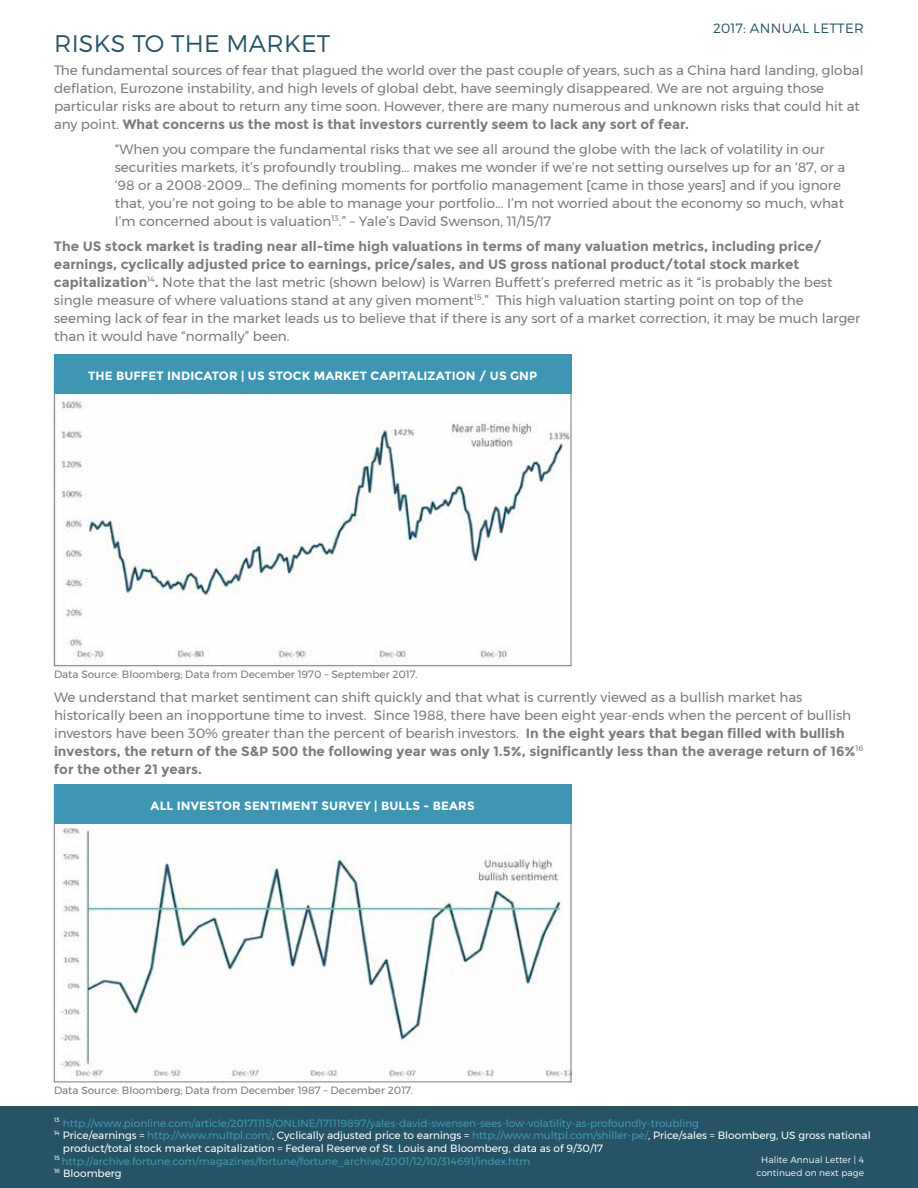
<style>
.page{position:relative;width:918px;height:1188px;background:#fff}
.page>*{position:absolute;margin:0;border:0;box-sizing:border-box;transform-origin:0 0}
.t1{font:300 24px "Montserrat";letter-spacing:.01em;color:#265365}
.t2{font:13.5px/18px "Montserrat";color:#797b7d}
.t3{font:300 13.5px "Montserrat";letter-spacing:.02em;color:#265365}
.t4{font:700 12px "Montserrat";letter-spacing:.01em;color:#fff}
.t5{font:10.5px "Montserrat";color:#fff}
.t6{font:10.5px "Montserrat";color:#3f96b4}
.t7{font:10.5px "Montserrat";color:#797b7d}
.t8{font:300 9px "Montserrat";letter-spacing:.01em;color:#fff}
.s1{font-weight:700}
.s2{color:#3f96b4}
</style>
<div class="page">
<div style="left:0;top:1117px;width:918px;height:71px;background:#265365"></div>
<div style="left:0;top:1106px;width:918px;height:36px;background:#265365"></div>
<img style="left:61px;top:394px;width:508px;height:269px">
<img style="left:61px;top:827px;width:508px;height:253px">
<div style="left:54px;top:355px;width:517px;height:39px;background:#3f96b4"></div>
<div style="left:54px;top:784px;width:517px;height:40px;background:#3f96b4"></div>
<p class="t3" style="left:713px;top:20px;width:152px">2017: ANNUAL LETTER</p>
<h1 class="t1" style="left:54px;top:29px;width:278px">RISKS TO THE MARKET</h1>
<p class="t2" style="left:54px;top:61px;width:811px">The fundamental sources of fear that plagued the world over the past couple of years, such as a China hard landing, global deflation, Eurozone instability, and high levels of global debt, have seemingly disappeared. We are not arguing those particular risks are about to return any time soon. However, there are many numerous and unknown risks that could hit at any point. <span class="s1">What concerns us the most is that investors currently seem to lack any sort of fear.</span></p>
<p class="t2" style="left:115px;top:140px;width:732px">“When you compare the fundamental risks that we see all around the globe with the lack of volatility in our securities markets, it’s profoundly troubling... makes me wonder if we’re not setting ourselves up for an ‘87, or a ‘98 or a 2008-2009... The defining moments for portfolio management [came in those years] and if you ignore that, you’re not going to be able to manage your portfolio... I’m not worried about the economy so much, what I’m concerned about is valuation<sup>13</sup>.” – Yale’s David Swenson, 11/15/17</p>
<p class="t2" style="left:54px;top:237px;width:808px"><span class="s1">The US stock market is trading near all-time high valuations in terms of many valuation metrics, including price/ earnings, cyclically adjusted price to earnings, price/sales, and US gross national product/total stock market capitalization</span><sup>14</sup><span class="s1">.</span> Note that the last metric (shown below) is Warren Buffett’s preferred metric as it “is probably the best single measure of where valuations stand at any given moment<sup>15</sup>.” This high valuation starting point on top of the seeming lack of fear in the market leads us to believe that if there is any sort of a market correction, it may be much larger than it would have “normally” been.</p>
<p class="t4" style="left:88px;top:369px;width:451px">THE BUFFET INDICATOR | US STOCK MARKET CAPITALIZATION / US GNP</p>
<p class="t7" style="left:54px;top:666px;width:365px">Data Source: Bloomberg; Data from December 1970 – September 2017.</p>
<p class="t2" style="left:54px;top:688px;width:811px">We understand that market sentiment can shift quickly and that what is currently viewed as a bullish market has historically been an inopportune time to invest. Since 1988, there have been eight year-ends when the percent of bullish investors have been 30% greater than the percent of bearish investors. <span class="s1">In the eight years that began filled with bullish investors, the return of the S&amp;P 500 the following year was only 1.5%, significantly less than the average return of 16%</span><sup>16 </sup><span class="s1">for the other 21 years.</span></p>
<p class="t4" style="left:151px;top:799px;width:326px">ALL INVESTOR SENTIMENT SURVEY | BULLS - BEARS</p>
<p class="t7" style="left:54px;top:1082px;width:361px">Data Source: Bloomberg; Data from December 1987 – December 2017.</p>
<p class="t6" style="left:54px;top:1115px;width:646px"><sup>13</sup> http://www.pionline.com/article/20171115/ONLINE/171119897/yales-david-swensen-sees-low-volatility-as-profoundly-troubling</p>
<p class="t5" style="left:54px;top:1128px;width:818px"><sup>14</sup> Price/earnings = <span class="s2">http://www.multpl.com/</span>, Cyclically adjusted price to earnings = <span class="s2">http://www.multpl.com/shiller-pe/</span>, Price/sales = Bloomberg, US gross national</p>
<p class="t5" style="left:63px;top:1140px;width:542px">product/total stock market capitalization = Federal Reserve of St. Louis and Bloomberg, data as of 9/30/17</p>
<p class="t6" style="left:54px;top:1153px;width:478px"><sup>15</sup> http://archive.fortune.com/magazines/fortune/fortune_archive/2001/12/10/314691/index.htm</p>
<p class="t5" style="left:54px;top:1165px;width:69px"><sup>16</sup> Bloomberg</p>
<p class="t8" style="left:761px;top:1154px;width:104px">Halite Annual Letter | 4</p>
<p class="t8" style="left:756px;top:1168px;width:109px">continued on next page</p>
</div>
